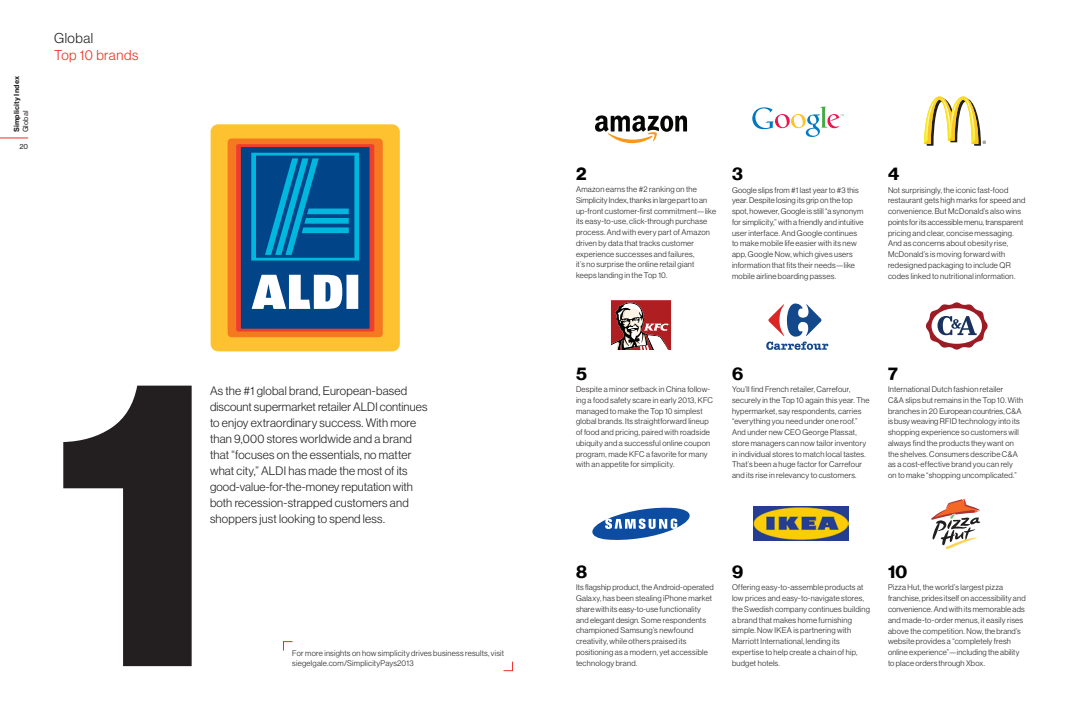
<style>
.page{position:relative;width:1080px;height:720px;background:#fff}
.page>*{position:absolute;margin:0;border:0;box-sizing:border-box;transform-origin:0 0}
.t1{font:406px "N Haas Grotesk DS Pro 75 Bd";color:#231f20}
.t2{font:18px "N Haas Grotesk DS Pro 75 Bd";color:#000}
.t3{font:14px "N Haas Grotesk DS Std 45 Lt";letter-spacing:.04em;color:#ee2e22}
.t4{font:14px "N Haas Grotesk DS Std 45 Lt";letter-spacing:.035em;color:#231f20}
.t5{font:12px/16px "N Haas Grotesk DS Std 45 Lt";letter-spacing:.015em;color:#231f20}
.t6{font:8px/10.8px "N Haas Grotesk DS Std 45 Lt";letter-spacing:.03em;color:#231f20}
.t7{font:7px "N Haas Grotesk TX Std 75 Bd";letter-spacing:.025em;color:#231f20}
.t8{font:7px "N Haas Grotesk TX Std 55 Rg";letter-spacing:.02em;color:#231f20}
.t9{font:900 1.3px "Arial";color:#fff}
</style>
<div class="page">
<svg style="left:0;top:138px;width:28px;height:1px"></svg>
<div style="left:211px;top:124px;width:189px;height:227px;background:#fec231;border-radius:8px"></div>
<div style="left:228px;top:139px;width:155px;height:198px;background:#f47921;border-radius:4px"></div>
<div style="left:236px;top:144px;width:138px;height:188px;background:#ef3e2e;border-radius:2px"></div>
<div style="left:241px;top:147px;width:129px;height:182px;background:#014588"></div>
<svg style="left:251px;top:153px;width:108px;height:108px"></svg>
<svg style="left:252px;top:275px;width:106px;height:34px"></svg>
<svg style="left:283px;top:641px;width:10px;height:10px"></svg>
<svg style="left:503px;top:661px;width:10px;height:10px"></svg>
<svg style="left:924px;top:97px;width:62px;height:49px"></svg>
<img style="left:754px;top:507px;width:94px;height:34px">
<svg style="left:926px;top:302px;width:62px;height:48px"></svg>
<svg style="left:931px;top:499px;width:49px;height:51px"></svg>
<svg style="left:766px;top:303px;width:62px;height:47px"></svg>
<svg style="left:595px;top:115px;width:92px;height:28px"></svg>
<svg style="left:752px;top:107px;width:92px;height:30px"></svg>
<svg style="left:611px;top:300px;width:60px;height:50px"></svg>
<svg style="left:592px;top:508px;width:98px;height:32px"></svg>
<p class="t7" style="left:12px;top:132px;width:58px;rotate:-90deg">Simplicity Index</p>
<p class="t8" style="left:21px;top:132px;width:23px;rotate:-90deg">Global</p>
<p class="t8" style="left:20px;top:142px;width:10px">20</p>
<h3 class="t4" style="left:54px;top:30px;width:41px">Global</h3>
<h3 class="t3" style="left:54px;top:47px;width:86px">Top 10 brands</h3>
<h1 class="t1" style="left:53px;top:287px;width:166px">1</h1>
<p class="t5" style="left:210px;top:382px;width:219px">As the #1 global brand, European-based discount supermarket retailer ALDI continues to enjoy extraordinary success. With more than 9,000 stores worldwide and a brand that “focuses on the essentials, no matter what city,” ALDI has made the most of its good-value-for-the-money reputation with both recession-strapped customers and shoppers just looking to spend less.</p>
<p class="t6" style="left:292px;top:648px;width:213px;line-height:10px">For more insights on how simplicity drives business results, visit siegelgale.com/SimplicityPays2013</p>
<h2 class="t2" style="left:576px;top:164px;width:12px">2</h2>
<h2 class="t2" style="left:732px;top:164px;width:12px">3</h2>
<h2 class="t2" style="left:888px;top:164px;width:13px">4</h2>
<p class="t6" style="left:576px;top:184px;width:142px">Amazon earns the #2 ranking on the Simplicity Index, thanks in large part to an up-front customer-first commitment—like its easy-to-use, click-through purchase process. And with every part of Amazon driven by data that tracks customer experience successes and failures,<br>it’s no surprise the online retail giant keeps landing in the Top 10.</p>
<p class="t6" style="left:732px;top:185px;width:133px">Google slips from #1 last year to #3 this year. Despite losing its grip on the top spot, however, Google is still “a synonym for simplicity,” with a friendly and intuitive user interface. And Google continues to make mobile life easier with its new app, Google Now, which gives users information that fits their needs—like mobile airline boarding passes.</p>
<p class="t6" style="left:888px;top:185px;width:139px">Not surprisingly, the iconic fast-food restaurant gets high marks for speed and convenience. But McDonald’s also wins points for its accessible menu, transparent pricing and clear, concise messaging.<br>And as concerns about obesity rise, McDonald’s is moving forward with redesigned packaging to include QR codes linked to nutritional information.</p>
<p class="t9" style="left:669px;top:323px;width:3px">®</p>
<h2 class="t2" style="left:576px;top:363px;width:12px">5</h2>
<h2 class="t2" style="left:732px;top:363px;width:13px">6</h2>
<h2 class="t2" style="left:888px;top:363px;width:11px">7</h2>
<p class="t6" style="left:576px;top:384px;width:138px">Despite a minor setback in China follow&shy;ing a food safety scare in early 2013, KFC managed to make the Top 10 simplest global brands. Its straightforward lineup of food and pricing, paired with roadside ubiquity and a successful online coupon program, made KFC a favorite for many with an appetite for simplicity.</p>
<p class="t6" style="left:732px;top:384px;width:139px">You’ll find French retailer, Carrefour, securely in the Top 10 again this year. The hypermarket, say respondents, carries “everything you need under one roof.” And under new CEO George Plassat, store managers can now tailor inventory in individual stores to match local tastes.<br>That’s been a huge factor for Carrefour and its rise in relevancy to customers.</p>
<p class="t6" style="left:888px;top:384px;width:137px">International Dutch fashion retailer<br>C&amp;A slips but remains in the Top 10. With branches in 20 European countries, C&amp;A is busy weaving RFID technology into its shopping experience so customers will always find the products they want on the shelves. Consumers describe C&amp;A as a cost-effective brand you can rely on to make “shopping uncomplicated.”</p>
<h2 class="t2" style="left:576px;top:561px;width:12px">8</h2>
<h2 class="t2" style="left:732px;top:561px;width:13px">9</h2>
<h2 class="t2" style="left:888px;top:561px;width:21px">10</h2>
<p class="t6" style="left:576px;top:582px;width:139px">Its flagship product, the Android-operated Galaxy, has been stealing iPhone market share with its easy-to-use functionality and elegant design. Some respondents championed Samsung’s newfound creativity, while others praised its positioning as a modern, yet accessible technology brand.</p>
<p class="t6" style="left:732px;top:582px;width:139px">Offering easy-to-assemble products at low prices and easy-to-navigate stores, the Swedish company continues building a brand that makes home furnishing simple. Now IKEA is partnering with Marriott International, lending its expertise to help create a chain of hip, budget hotels.</p>
<p class="t6" style="left:888px;top:582px;width:139px">Pizza Hut, the world’s largest pizza franchise, prides itself on accessibility and convenience. And with its memorable ads and made-to-order menus, it easily rises above the competition. Now, the brand’s website provides a “completely fresh online experience”—including the ability to place orders through Xbox.</p>
</div>
